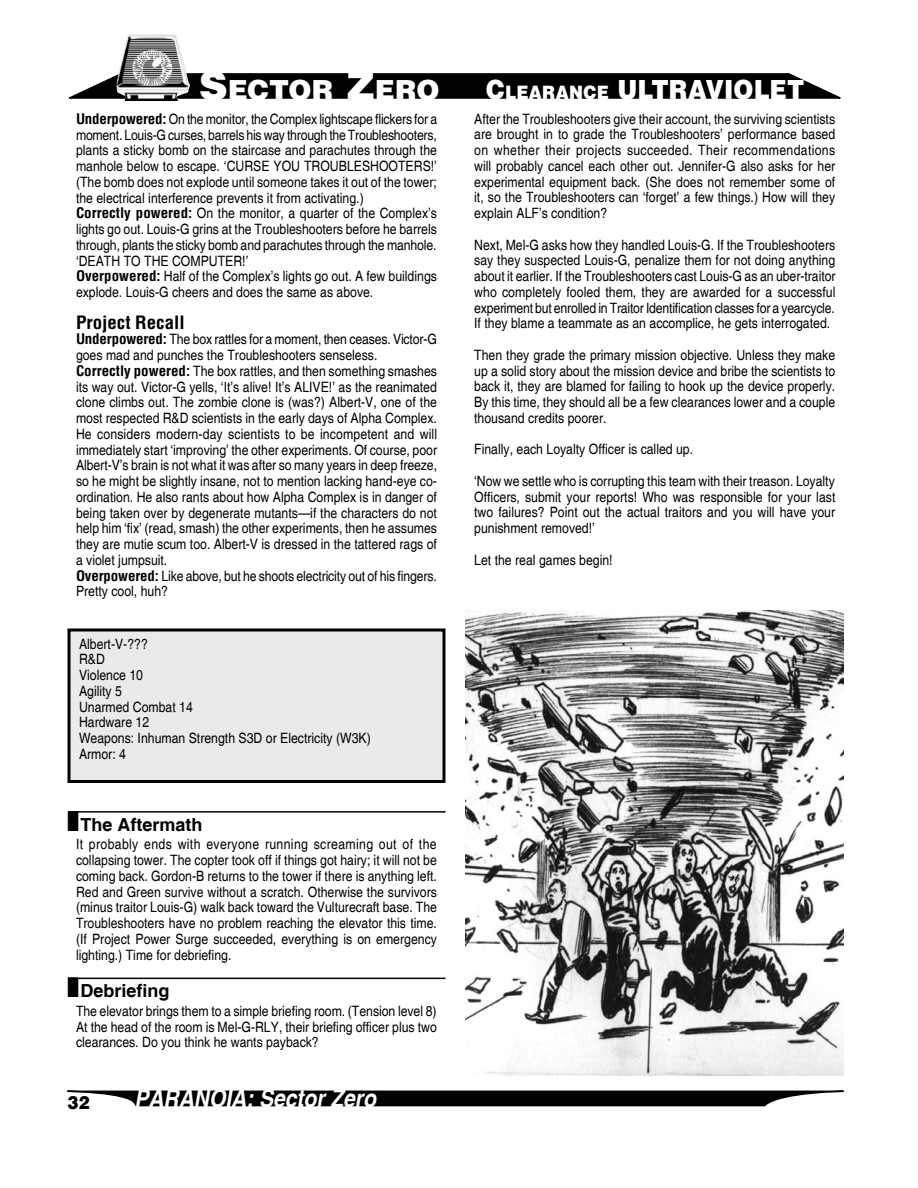
<style>
.page{position:relative;width:918px;height:1188px;background:#fff}
.page>*{position:absolute;margin:0;border:0;box-sizing:border-box;transform-origin:0 0}
.t1{font:900 27.75px "Helvetica";letter-spacing:-.005em;color:#fff}
.t2{font:900 26.4px "Helvetica";color:#fff;scale:.91 1}
.t3{font:italic 700 24.75px "Helvetica";color:#fff;scale:.85 1}
.t4{font:900 18.15px "Helvetica";color:#000;scale:.91 1}
.Subhead_2{font:700 18px "Helvetica";color:#000}
.Body_text{font:700 condensed 18px "Helvetica";color:#000;scale:1.05 1}
.Body_text-2{font:condensed 14.25px/15.8px "Helvetica";color:#000;text-align:justify;scale:1.05 1}
.s1{font-size:39.6px}
.s2{font-size:18.45px}
.s3{font-weight:700}
</style>
<div class="page">
<svg style="left:67px;top:1090px;width:777px;height:17px;background:#303030"></svg>
<svg style="left:69px;top:73px;width:772px;height:26px;background:#151515"></svg>
<img style="left:116px;top:35px;width:74px;height:66px">
<img style="left:466px;top:610px;width:378px;height:466px">
<div style="left:69px;top:630px;width:375px;height:152px;background:#eaeaea"></div>
<div style="left:68px;top:628px;width:378px;height:155px;border:3px solid #000"></div>
<hr style="left:68px;top:811px;width:378px;height:2px;background:#000">
<hr style="left:68px;top:978px;width:378px;height:1px;background:#000">
<h1 class="t1" style="left:199px;top:71px;width:242px"><span class="s1">S</span>ECTOR <span class="s1">Z</span>ERO</h1>
<h2 class="t2" style="left:486px;top:72px;width:351px">C<span class="s2">LEARANCE</span> ULTRAVIOLET</h2>
<p class="Body_text-2" style="left:76px;top:111px;width:346px"><span class="s3">Underpowered:</span> On the monitor, the Complex lightscape flickers for a moment. Louis-G curses, barrels his way through the Troubleshooters, plants a sticky bomb on the staircase and parachutes through the manhole below to escape. ‘CURSE YOU TROUBLESHOOTERS!’ (The bomb does not explode until someone takes it out of the tower; the electrical interference prevents it from activating.)</p>
<p class="Body_text-2" style="left:76px;top:206px;width:345px"><span class="s3">Correctly powered:</span> On the monitor, a quarter of the Complex’s lights go out. Louis-G grins at the Troubleshooters before he barrels through, plants the sticky bomb and parachutes through the manhole. ‘DEATH TO THE COMPUTER!’</p>
<p class="Body_text-2" style="left:76px;top:269px;width:345px"><span class="s3">Overpowered:</span> Half of the Complex’s lights go out. A few buildings explode. Louis-G cheers and does the same as above.</p>
<p class="Body_text" style="left:76px;top:311px;width:105px">Project Recall</p>
<p class="Body_text-2" style="left:76px;top:332px;width:345px"><span class="s3">Underpowered:</span> The box rattles for a moment, then ceases. Victor-G goes mad and punches the Troubleshooters senseless.</p>
<p class="Body_text-2" style="left:76px;top:363px;width:346px"><span class="s3">Correctly powered:</span> The box rattles, and then something smashes its way out. Victor-G yells, ‘It’s alive! It’s ALIVE!’ as the reanimated clone climbs out. The zombie clone is (was?) Albert-V, one of the most respected R&amp;D scientists in the early days of Alpha Complex.<br>He considers modern-day scientists to be incompetent and will immediately start ‘improving’ the other experiments. Of course, poor Albert-V’s brain is not what it was after so many years in deep freeze, so he might be slightly insane, not to mention lacking hand-eye co&shy;ordination. He also rants about how Alpha Complex is in danger of being taken over by degenerate mutants—if the characters do not help him ‘fix’ (read, smash) the other experiments, then he assumes they are mutie scum too. Albert-V is dressed in the tattered rags of a violet jumpsuit.</p>
<p class="Body_text-2" style="left:76px;top:568px;width:345px"><span class="s3">Overpowered:</span> Like above, but he shoots electricity out of his fingers.<br>Pretty cool, huh?</p>
<p class="Body_text-2" style="left:474px;top:111px;width:345px">After the Troubleshooters give their account, the surviving scientists are brought in to grade the Troubleshooters’ performance based on whether their projects succeeded. Their recommendations will probably cancel each other out. Jennifer-G also asks for her experimental equipment back. (She does not remember some of it, so the Troubleshooters can ‘forget’ a few things.) How will they explain ALF’s condition?</p>
<p class="Body_text-2" style="left:474px;top:237px;width:346px">Next, Mel-G asks how they handled Louis-G. If the Troubleshooters say they suspected Louis-G, penalize them for not doing anything about it earlier. If the Troubleshooters cast Louis-G as an uber-traitor who completely fooled them, they are awarded for a successful experiment but enrolled in Traitor Identification classes for a yearcycle.<br>If they blame a teammate as an accomplice, he gets interrogated.</p>
<p class="Body_text-2" style="left:474px;top:347px;width:345px">Then they grade the primary mission objective. Unless they make up a solid story about the mission device and bribe the scientists to back it, they are blamed for failing to hook up the device properly.<br>By this time, they should all be a few clearances lower and a couple thousand credits poorer.</p>
<p class="Body_text-2" style="left:474px;top:442px;width:210px">Finally, each Loyalty Officer is called up.</p>
<p class="Body_text-2" style="left:474px;top:473px;width:346px">‘Now we settle who is corrupting this team with their treason. Loyalty Officers, submit your reports! Who was responsible for your last two failures? Point out the actual traitors and you will have your punishment removed!’</p>
<p class="Body_text-2" style="left:474px;top:552px;width:133px">Let the real games begin!</p>
<p class="Body_text-2" style="left:79px;top:636px;width:67px">Albert-V-???</p>
<p class="Body_text-2" style="left:79px;top:652px;width:26px">R&amp;D</p>
<p class="Body_text-2" style="left:79px;top:667px;width:63px">Violence 10</p>
<p class="Body_text-2" style="left:79px;top:683px;width:42px">Agility 5</p>
<p class="Body_text-2" style="left:79px;top:699px;width:110px">Unarmed Combat 14</p>
<p class="Body_text-2" style="left:79px;top:715px;width:68px">Hardware 12</p>
<p class="Body_text-2" style="left:79px;top:730px;width:279px">Weapons: Inhuman Strength S3D or Electricity (W3K)</p>
<p class="Body_text-2" style="left:79px;top:746px;width:46px">Armor: 4</p>
<p class="Subhead_2" style="left:68px;top:813px;width:136px">■ The Aftermath</p>
<p class="Body_text-2" style="left:76px;top:837px;width:345px">It probably ends with everyone running screaming out of the collapsing tower. The copter took off if things got hairy; it will not be coming back. Gordon-B returns to the tower if there is anything left.<br>Red and Green survive without a scratch. Otherwise the survivors (minus traitor Louis-G) walk back toward the Vulturecraft base. The Troubleshooters have no problem reaching the elevator this time. (If Project Power Surge succeeded, everything is on emergency lighting.) Time for debriefing.</p>
<p class="Subhead_2" style="left:68px;top:980px;width:103px">■ Debriefing</p>
<p class="Body_text-2" style="left:76px;top:1003px;width:345px">The elevator brings them to a simple briefing room. (Tension level 8)<br>At the head of the room is Mel-G-RLY, their briefing officer plus two clearances. Do you think he wants payback?</p>
<p class="t4" style="left:68px;top:1091px;width:26px">32</p>
<h3 class="t3" style="left:134px;top:1083px;width:286px">PARANOIA: Sector Zero</h3>
</div>
